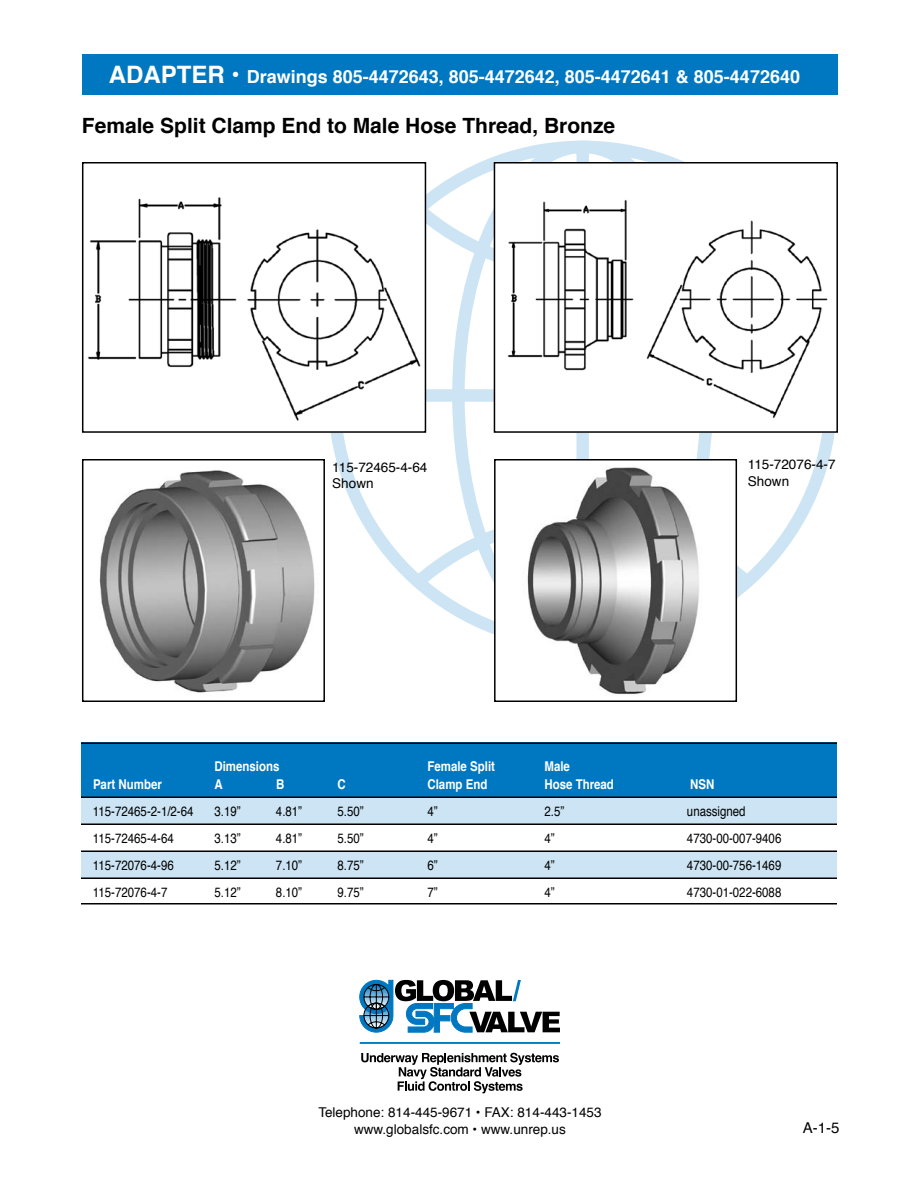
<style>
.page{position:relative;width:918px;height:1188px;background:#fff}
.page>*{position:absolute;margin:0;border:0;box-sizing:border-box;transform-origin:0 0}
.t1{font:700 21px "Helvetica";color:#000}
.t2{font:700 18px "Helvetica";color:#fff}
.t3{font:15px "Helvetica";color:#000}
.t4{font:13.5px "Helvetica";color:#000;scale:.85 1}
.t5{font:13.5px/16.2px "Helvetica";color:#000}
.t6{font:700 13.5px "Helvetica";color:#fff;scale:.85 1}
.s1{font-size:24px}
</style>
<div class="page">
<svg style="left:330px;top:140px;width:505px;height:511px"></svg>
<div style="left:82px;top:54px;width:756px;height:40px;background:#0078c1"></div>
<svg style="left:360px;top:980px;width:200px;height:52px"></svg>
<svg style="left:361px;top:1053px;width:198px;height:40px"></svg>
<hr style="left:360px;top:1042px;width:200px;height:2px;background:#0078c1">
<div style="left:81px;top:851px;width:756px;height:27px;background:#cce4f3"></div>
<div style="left:81px;top:798px;width:756px;height:27px;background:#cce4f3"></div>
<div style="left:81px;top:742px;width:756px;height:55px;background:#0078c1"></div>
<hr style="left:81px;top:742px;width:756px;height:2px;background:#000">
<hr style="left:81px;top:796px;width:756px;height:2px;background:#000">
<hr style="left:81px;top:824px;width:756px;height:1px;background:#000">
<hr style="left:81px;top:850px;width:756px;height:2px;background:#000">
<hr style="left:81px;top:878px;width:756px;height:1px;background:#000">
<hr style="left:81px;top:903px;width:756px;height:1px;background:#000">
<img style="left:88px;top:165px;width:335px;height:265px">
<div style="left:82px;top:162px;width:344px;height:271px;border:2px solid #000"></div>
<img style="left:497px;top:165px;width:338px;height:265px">
<div style="left:494px;top:162px;width:344px;height:271px;border:2px solid #000"></div>
<img style="left:497px;top:462px;width:237px;height:233px">
<div style="left:494px;top:459px;width:243px;height:243px;border:2px solid #000"></div>
<img style="left:99px;top:470px;width:216px;height:223px">
<div style="left:82px;top:459px;width:243px;height:243px;border:2px solid #000"></div>
<h2 class="t2" style="left:109px;top:64px;width:693px"><span class="s1">ADAPTER •</span> Drawings 805-4472643, 805-4472642, 805-4472641 &amp; 805-4472640</h2>
<h1 class="t1" style="left:82px;top:111px;width:535px">Female Split Clamp End to Male Hose Thread, Bronze</h1>
<p class="t5" style="left:332px;top:460px;width:97px">115-72465-4-64<br>Shown</p>
<p class="t5" style="left:748px;top:457px;width:89px">115-72076-4-7<br>Shown</p>
<p class="t6" style="left:214px;top:757px;width:78px">Dimensions</p>
<p class="t6" style="left:427px;top:757px;width:81px">Female Split</p>
<p class="t6" style="left:544px;top:757px;width:32px">Male</p>
<p class="t6" style="left:93px;top:775px;width:83px">Part Number</p>
<p class="t6" style="left:214px;top:775px;width:11px">A</p>
<p class="t6" style="left:276px;top:775px;width:11px">B</p>
<p class="t6" style="left:337px;top:775px;width:11px">C</p>
<p class="t6" style="left:427px;top:775px;width:72px">Clamp End</p>
<p class="t6" style="left:544px;top:775px;width:83px">Hose Thread</p>
<p class="t6" style="left:690px;top:775px;width:30px">NSN</p>
<p class="t4" style="left:93px;top:802px;width:120px">115-72465-2-1/2-64</p>
<p class="t4" style="left:214px;top:802px;width:32px">3.19”</p>
<p class="t4" style="left:276px;top:802px;width:32px">4.81”</p>
<p class="t4" style="left:337px;top:802px;width:32px">5.50”</p>
<p class="t4" style="left:427px;top:802px;width:14px">4”</p>
<p class="t4" style="left:544px;top:802px;width:25px">2.5”</p>
<p class="t4" style="left:687px;top:802px;width:71px">unassigned</p>
<p class="t4" style="left:93px;top:829px;width:97px">115-72465-4-64</p>
<p class="t4" style="left:214px;top:829px;width:32px">3.13”</p>
<p class="t4" style="left:276px;top:829px;width:32px">4.81”</p>
<p class="t4" style="left:337px;top:829px;width:32px">5.50”</p>
<p class="t4" style="left:427px;top:829px;width:14px">4”</p>
<p class="t4" style="left:544px;top:829px;width:14px">4”</p>
<p class="t4" style="left:687px;top:829px;width:113px">4730-00-007-9406</p>
<p class="t4" style="left:93px;top:856px;width:97px">115-72076-4-96</p>
<p class="t4" style="left:214px;top:856px;width:32px">5.12”</p>
<p class="t4" style="left:276px;top:856px;width:32px">7.10”</p>
<p class="t4" style="left:337px;top:856px;width:32px">8.75”</p>
<p class="t4" style="left:427px;top:856px;width:14px">6”</p>
<p class="t4" style="left:544px;top:856px;width:14px">4”</p>
<p class="t4" style="left:687px;top:856px;width:113px">4730-00-756-1469</p>
<p class="t4" style="left:93px;top:883px;width:89px">115-72076-4-7</p>
<p class="t4" style="left:214px;top:883px;width:32px">5.12”</p>
<p class="t4" style="left:276px;top:883px;width:32px">8.10”</p>
<p class="t4" style="left:337px;top:883px;width:32px">9.75”</p>
<p class="t4" style="left:427px;top:883px;width:14px">7”</p>
<p class="t4" style="left:544px;top:883px;width:14px">4”</p>
<p class="t4" style="left:687px;top:883px;width:113px">4730-01-022-6088</p>
<p class="t5" style="left:318px;top:1105px;width:285px;text-align:center">Telephone: 814-445-9671 • FAX: 814-443-1453 www.globalsfc.com • www.unrep.us</p>
<p class="t3" style="left:803px;top:1117px;width:38px">A-1-5</p>
</div>
